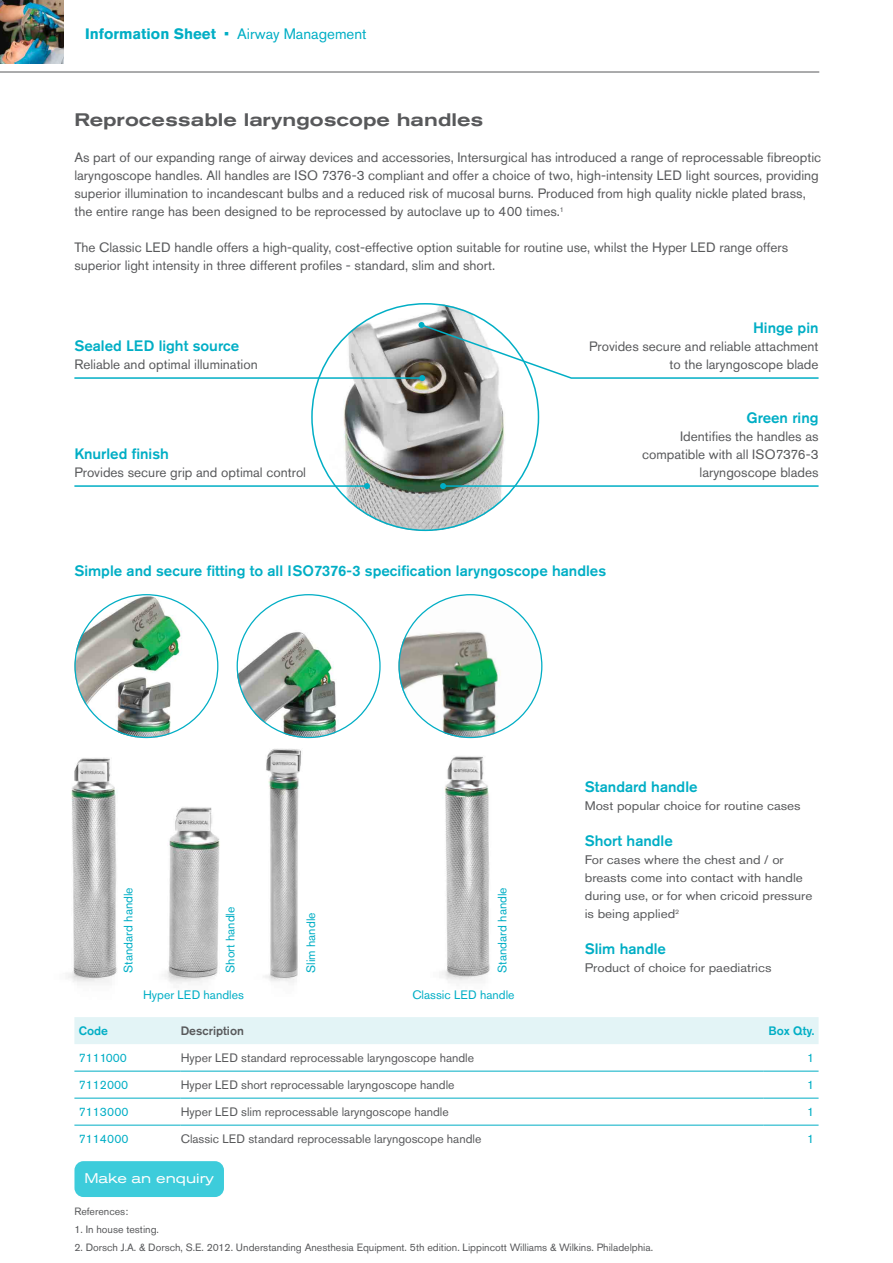
<style>
.page{position:relative;width:893px;height:1263px;background:#fff}
.page>*{position:absolute;margin:0;border:0;box-sizing:border-box;transform-origin:0 0}
.t1{font:500 expanded 18px "Akzidenz Grotesk Pro";color:#58595b}
.t2{font:500 15px "Akzidenz Grotesk Pro";color:#00aec5}
.t3{font:15px "Akzidenz Grotesk Pro";color:#00aec5}
.t4{font:expanded 13.95px "Akzidenz Grotesk Pro";color:#fff}
.t5{font:13.5px/18px "Akzidenz Grotesk Pro";color:#58595b;text-align:right}
.t6{font:12.3px/18px "Akzidenz Grotesk Pro";color:#58595b;scale:1.09 1}
.t7{font:12.15px "Akzidenz Grotesk Pro";color:#58595b}
.t8{font:12.15px "Akzidenz Grotesk Pro";color:#00aec5}
.t9{font:500 12.15px "Akzidenz Grotesk Pro";color:#00aec5}
.t10{font:500 12.15px "Akzidenz Grotesk Pro";color:#58595b}
.t11{font:10.5px "Akzidenz Grotesk Pro";color:#58595b}
.s1{font-weight:700}
</style>
<div class="page">
<hr style="left:0;top:72px;width:819px;height:1px;background:#58595b">
<img style="left:0;top:0;width:64px;height:63px">
<img style="left:442px;top:737px;width:48px;height:244px">
<img style="left:164px;top:807px;width:56px;height:177px">
<img style="left:265px;top:748px;width:36px;height:235px">
<img style="left:68px;top:758px;width:49px;height:225px">
<img style="left:311px;top:303px;width:228px;height:228px;border-radius:114px">
<hr style="left:74px;top:485px;width:293px;height:2px;background:#00aec5">
<svg style="left:364px;top:483px;width:6px;height:6px"></svg>
<hr style="left:74px;top:377px;width:348px;height:2px;background:#00aec5">
<hr style="left:443px;top:485px;width:376px;height:2px;background:#00aec5">
<svg style="left:440px;top:483px;width:6px;height:6px"></svg>
<svg style="left:418px;top:322px;width:401px;height:59px"></svg>
<img style="left:74px;top:594px;width:144px;height:144px;border-radius:72px">
<img style="left:237px;top:594px;width:144px;height:144px;border-radius:72px">
<img style="left:398px;top:594px;width:144px;height:144px;border-radius:72px">
<div style="left:74px;top:1017px;width:745px;height:27px;background:#e3f4f6"></div>
<hr style="left:74px;top:1098px;width:107px;height:1px;background:#00aec5">
<hr style="left:181px;top:1098px;width:582px;height:1px;background:#00aec5">
<hr style="left:763px;top:1098px;width:56px;height:1px;background:#00aec5">
<hr style="left:74px;top:1071px;width:107px;height:1px;background:#00aec5">
<hr style="left:181px;top:1071px;width:582px;height:1px;background:#00aec5">
<hr style="left:763px;top:1071px;width:56px;height:1px;background:#00aec5">
<hr style="left:74px;top:1125px;width:107px;height:1px;background:#00aec5">
<hr style="left:181px;top:1125px;width:582px;height:1px;background:#00aec5">
<hr style="left:763px;top:1125px;width:56px;height:1px;background:#00aec5">
<div style="left:74px;top:1161px;width:150px;height:36px;background:#3dccdb;border-radius:9px"></div>
<p class="t3" style="left:85px;top:24px;width:283px"><span class="s1">Information Sheet</span> • Airway Management</p>
<h1 class="t1" style="left:74px;top:108px;width:410px">Reprocessable laryngoscope handles</h1>
<p class="t5" style="left:74px;top:148px;width:748px;text-align:left">As part of our expanding range of airway devices and accessories, Intersurgical has introduced a range of reprocessable fibreoptic laryngoscope handles. All handles are ISO 7376-3 compliant and offer a choice of two, high-intensity LED light sources, providing superior illumination to incandescant bulbs and a reduced risk of mucosal burns. Produced from high quality nickle plated brass, the entire range has been designed to be reprocessed by autoclave up to 400 times.<sup>1</sup></p>
<p class="t5" style="left:74px;top:238px;width:715px;text-align:left">The Classic LED handle offers a high-quality, cost-effective option suitable for routine use, whilst the Hyper LED range offers superior light intensity in three different profiles - standard, slim and short.</p>
<p class="t2" style="left:74px;top:336px;width:166px">Sealed LED light source</p>
<p class="t5" style="left:74px;top:355px;width:185px">Reliable and optimal illumination</p>
<p class="t2" style="left:74px;top:444px;width:96px">Knurled finish</p>
<p class="t5" style="left:74px;top:463px;width:233px">Provides secure grip and optimal control</p>
<p class="t2" style="left:753px;top:318px;width:67px">Hinge pin</p>
<p class="t5" style="left:589px;top:337px;width:231px">Provides secure and reliable attachment to the laryngoscope blade</p>
<p class="t2" style="left:746px;top:408px;width:74px">Green ring</p>
<p class="t5" style="left:642px;top:427px;width:178px">Identifies the handles as compatible with all ISO7376-3 laryngoscope blades</p>
<p class="t2" style="left:74px;top:561px;width:533px">Simple and secure fitting to all ISO7376-3 specification laryngoscope handles</p>
<p class="t8" style="left:120px;top:973px;width:87px;rotate:-90deg">Standard handle</p>
<p class="t8" style="left:222px;top:973px;width:68px;rotate:-90deg">Short handle</p>
<p class="t8" style="left:303px;top:973px;width:62px;rotate:-90deg">Slim handle</p>
<p class="t8" style="left:494px;top:973px;width:87px;rotate:-90deg">Standard handle</p>
<p class="t8" style="left:143px;top:987px;width:102px">Hyper LED handles</p>
<p class="t8" style="left:412px;top:987px;width:104px">Classic LED handle</p>
<p class="t2" style="left:585px;top:777px;width:114px">Standard handle</p>
<p class="t6" style="left:585px;top:797px;width:200px">Most popular choice for routine cases</p>
<p class="t2" style="left:585px;top:831px;width:90px">Short handle</p>
<p class="t6" style="left:585px;top:851px;width:210px">For cases where the chest and / or breasts come into contact with handle during use, or for when cricoid pressure is being applied<sup>2</sup></p>
<p class="t2" style="left:585px;top:939px;width:83px">Slim handle</p>
<p class="t6" style="left:585px;top:959px;width:173px">Product of choice for paediatrics</p>
<p class="t9" style="left:79px;top:1023px;width:31px">Code</p>
<p class="t10" style="left:181px;top:1023px;width:65px">Description</p>
<p class="t9" style="left:768px;top:1023px;width:47px">Box Qty.</p>
<p class="t8" style="left:79px;top:1050px;width:50px">7111000</p>
<p class="t7" style="left:181px;top:1050px;width:295px">Hyper LED standard reprocessable laryngoscope handle</p>
<p class="t8" style="left:807px;top:1050px;width:9px">1</p>
<p class="t8" style="left:79px;top:1077px;width:51px">7112000</p>
<p class="t7" style="left:181px;top:1077px;width:275px">Hyper LED short reprocessable laryngoscope handle</p>
<p class="t8" style="left:807px;top:1077px;width:9px">1</p>
<p class="t8" style="left:79px;top:1104px;width:51px">7113000</p>
<p class="t7" style="left:181px;top:1104px;width:270px">Hyper LED slim reprocessable laryngoscope handle</p>
<p class="t8" style="left:807px;top:1104px;width:9px">1</p>
<p class="t8" style="left:79px;top:1131px;width:51px">7114000</p>
<p class="t7" style="left:181px;top:1131px;width:302px">Classic LED standard reprocessable laryngoscope handle</p>
<p class="t8" style="left:807px;top:1131px;width:9px">1</p>
<p class="t4" style="left:85px;top:1169px;width:131px">Make an enquiry</p>
<p class="t11" style="left:74px;top:1205px;width:55px">References:</p>
<p class="t11" style="left:74px;top:1223px;width:86px">1. In house testing.</p>
<p class="t11" style="left:74px;top:1241px;width:580px">2. Dorsch J.A. &amp; Dorsch, S.E. 2012. Understanding Anesthesia Equipment. 5th edition. Lippincott Williams &amp; Wilkins. Philadelphia.</p>
</div>
